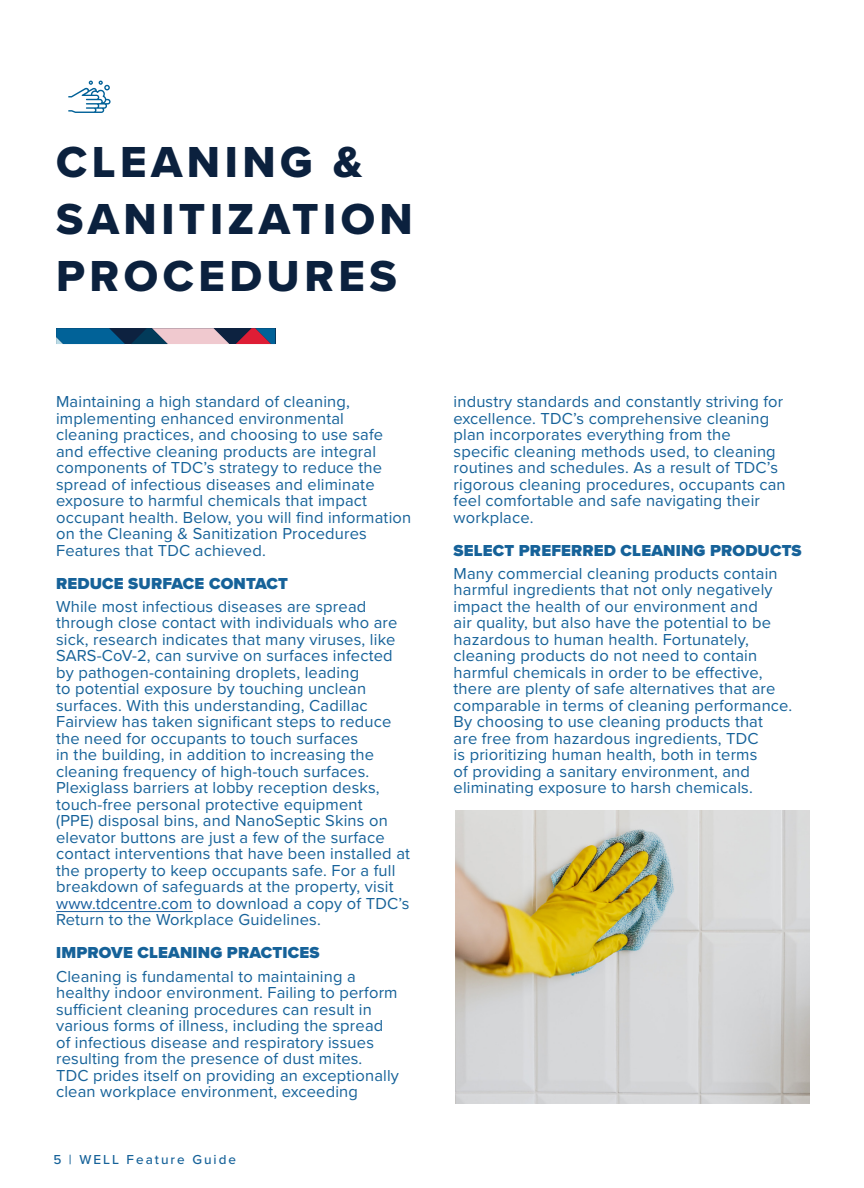
<style>
.page{position:relative;width:864px;height:1188px;background:#fff}
.page>*{position:absolute;margin:0;border:0;box-sizing:border-box;transform-origin:0 0}
.t1{font:45px "Proxima Nova Extrabld";letter-spacing:.1em;color:#0b213e}
.t2{font:16.5px/16.5px "Proxima Nova";letter-spacing:.01em;color:#166299}
.t3{font:900 16.5px "Proxima Nova";letter-spacing:.01em;color:#166299}
.t4{font:500 13.5px "Proxima Nova";letter-spacing:.15em;color:#166299}
.s1{color:#175d9e}
</style>
<div class="page">
<svg style="left:68px;top:81px;width:43px;height:32px"></svg>
<div style="left:56px;top:328px;width:219px;height:16px;background:#0d2240"></div>
<svg style="left:56px;top:328px;width:69px;height:16px"></svg>
<svg style="left:236px;top:328px;width:39px;height:16px"></svg>
<svg style="left:131px;top:328px;width:98px;height:16px"></svg>
<hr style="left:56px;top:911px;width:137px;height:1px;background:#175d9e">
<img style="left:455px;top:810px;width:355px;height:294px">
<p class="t1" style="left:56px;top:128px;width:308px">CLEANING &amp;</p>
<p class="t1" style="left:56px;top:185px;width:358px">SANITIZATION</p>
<p class="t1" style="left:56px;top:242px;width:342px">PROCEDURES</p>
<p class="t2" style="left:56px;top:393px;width:357px">Maintaining a high standard of cleaning, implementing enhanced environmental<br>cleaning practices, and choosing to use safe and effective cleaning products are integral components of TDC’s strategy to reduce the spread of infectious diseases and eliminate exposure to harmful chemicals that impact occupant health. Below, you will find information on the Cleaning &amp; Sanitization Procedures Features that TDC achieved.</p>
<p class="t3" style="left:56px;top:571px;width:233px">REDUCE SURFACE CONTACT</p>
<p class="t2" style="left:56px;top:598px;width:355px">While most infectious diseases are spread through close contact with individuals who are sick, research indicates that many viruses, like SARS-CoV-2, can survive on surfaces infected by pathogen-containing droplets, leading<br>to potential exposure by touching unclean surfaces. With this understanding, Cadillac Fairview has taken significant steps to reduce the need for occupants to touch surfaces<br>in the building, in addition to increasing the cleaning frequency of high-touch surfaces.<br>Plexiglass barriers at lobby reception desks, touch-free personal protective equipment<br>(PPE) disposal bins, and NanoSeptic Skins on elevator buttons are just a few of the surface contact interventions that have been installed at the property to keep occupants safe. For a full breakdown of safeguards at the property, visit <span class="s1">www.tdcentre.com</span> to download a copy of TDC’s Return to the Workplace Guidelines.</p>
<p class="t3" style="left:56px;top:941px;width:265px">IMPROVE CLEANING PRACTICES</p>
<p class="t2" style="left:56px;top:967px;width:344px">Cleaning is fundamental to maintaining a healthy indoor environment. Failing to perform sufficient cleaning procedures can result in various forms of illness, including the spread of infectious disease and respiratory issues resulting from the presence of dust mites.<br>TDC prides itself on providing an exceptionally clean workplace environment, exceeding</p>
<p class="t4" style="left:53px;top:1150px;width:184px">5 | WELL Feature Guide</p>
<p class="t2" style="left:454px;top:393px;width:334px">industry standards and constantly striving for excellence. TDC’s comprehensive cleaning plan incorporates everything from the specific cleaning methods used, to cleaning routines and schedules. As a result of TDC’s rigorous cleaning procedures, occupants can feel comfortable and safe navigating their workplace.</p>
<p class="t3" style="left:454px;top:538px;width:350px">SELECT PREFERRED CLEANING PRODUCTS</p>
<p class="t2" style="left:454px;top:565px;width:340px">Many commercial cleaning products contain harmful ingredients that not only negatively impact the health of our environment and<br>air quality, but also have the potential to be hazardous to human health. Fortunately, cleaning products do not need to contain harmful chemicals in order to be effective, there are plenty of safe alternatives that are comparable in terms of cleaning performance.<br>By choosing to use cleaning products that<br>are free from hazardous ingredients, TDC<br>is prioritizing human health, both in terms<br>of providing a sanitary environment, and eliminating exposure to harsh chemicals.</p>
</div>
